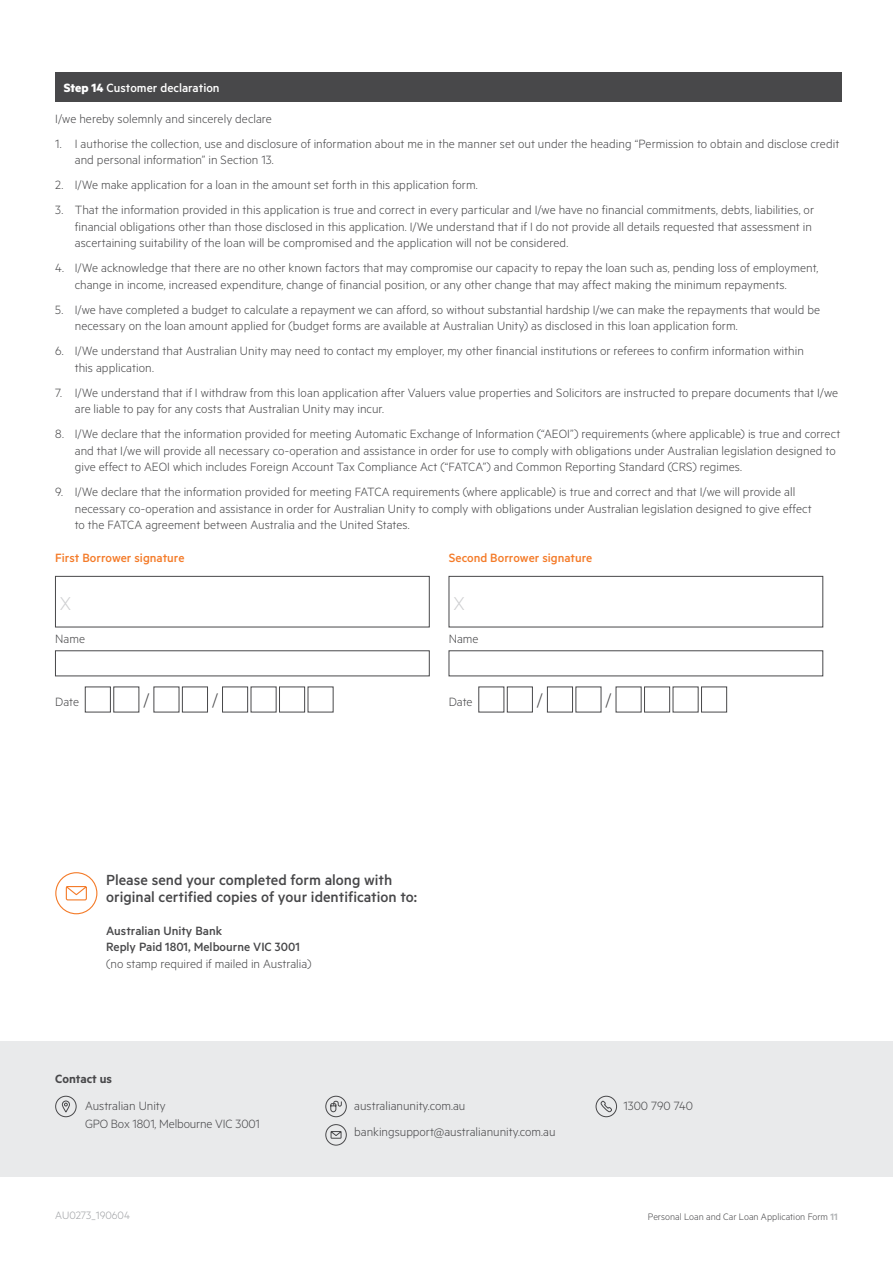
<style>
.page{position:relative;width:893px;height:1263px;background:#fff}
.page>*{position:absolute;margin:0;border:0;box-sizing:border-box;transform-origin:0 0}
.t1{font:300 21px "Metric";color:#cecfd1}
.t2{font:300 19.5px "Metric";color:#48484a}
.t3{font:500 16.5px/16.5px "Metric";color:#48484a}
.t4{font:300 13.5px/16.5px "Metric";letter-spacing:.005em;color:#48484a}
.t5{font:500 13.5px/16.5px "Metric";color:#48484a}
.t6{font:500 13.5px "Metric";color:#f47b29}
.t7{font:500 13.5px "Metric";color:#fff}
.t8{font:600 13.5px "Metric";color:#48484a}
.t9{font:300 12px "Metric";color:#a0a2a5}
.t10{font:300 10.5px "Metric";color:#48484a}
.s1{font-weight:700}
.s2{font-weight:600;color:#b2b4b6}
</style>
<div class="page">
<div style="left:55px;top:72px;width:787px;height:30px;background:#48484a"></div>
<div style="left:55px;top:576px;width:374px;height:51px;border:1px solid #48484a"></div>
<div style="left:449px;top:576px;width:374px;height:51px;border:1px solid #48484a"></div>
<div style="left:85px;top:687px;width:26px;height:25px;background:#fff;border:1px solid #48484a"></div>
<div style="left:182px;top:687px;width:26px;height:25px;background:#fff;border:1px solid #48484a"></div>
<div style="left:222px;top:687px;width:26px;height:25px;background:#fff;border:1px solid #48484a"></div>
<div style="left:279px;top:687px;width:26px;height:25px;background:#fff;border:1px solid #48484a"></div>
<div style="left:507px;top:687px;width:26px;height:25px;background:#fff;border:1px solid #48484a"></div>
<div style="left:547px;top:687px;width:26px;height:25px;background:#fff;border:1px solid #48484a"></div>
<div style="left:644px;top:687px;width:26px;height:25px;background:#fff;border:1px solid #48484a"></div>
<div style="left:701px;top:687px;width:26px;height:25px;background:#fff;border:1px solid #48484a"></div>
<div style="left:0;top:1042px;width:893px;height:135px;background:#e9eaeb"></div>
<svg style="left:55px;top:1096px;width:22px;height:21px"></svg>
<div style="left:326px;top:1096px;width:21px;height:21px;border:1px solid #48484a;border-radius:50%"></div>
<svg style="left:330px;top:1100px;width:12px;height:12px"></svg>
<svg style="left:325px;top:1124px;width:22px;height:22px"></svg>
<svg style="left:595px;top:1096px;width:22px;height:21px"></svg>
<svg style="left:55px;top:872px;width:43px;height:43px"></svg>
<p class="t7" style="left:64px;top:80px;width:157px"><span class="s1">Step 14</span> Customer declaration</p>
<p class="t4" style="left:55px;top:110px;width:218px">I/we hereby solemnly and sincerely declare</p>
<p class="t4" style="left:75px;top:135px;width:766px;text-indent:-19px">1. I authorise the collection, use and disclosure of information about me in the manner set out under the heading “Permission to obtain and disclose credit and personal information” in Section 13.</p>
<p class="t4" style="left:55px;top:176px;width:424px">2. I/We make application for a loan in the amount set forth in this application form.</p>
<p class="t4" style="left:75px;top:201px;width:741px;text-indent:-19px">3. That the information provided in this application is true and correct in every particular and I/we have no financial commitments, debts, liabilities, or financial obligations other than those disclosed in this application. I/We understand that if I do not provide all details requested that assessment in ascertaining suitability of the loan will be compromised and the application will not be considered.</p>
<p class="t4" style="left:75px;top:259px;width:745px;text-indent:-19px">4. I/We acknowledge that there are no other known factors that may compromise our capacity to repay the loan such as, pending loss of employment, change in income, increased expenditure, change of financial position, or any other change that may affect making the minimum repayments.</p>
<p class="t4" style="left:75px;top:301px;width:747px;text-indent:-19px">5. I/we have completed a budget to calculate a repayment we can afford, so without substantial hardship I/we can make the repayments that would be necessary on the loan amount applied for (budget forms are available at Australian Unity) as disclosed in this loan application form.</p>
<p class="t4" style="left:75px;top:342px;width:731px;text-indent:-19px">6. I/We understand that Australian Unity may need to contact my employer, my other financial institutions or referees to confirm information within this application.</p>
<p class="t4" style="left:75px;top:384px;width:765px;text-indent:-19px">7. I/We understand that if I withdraw from this loan application after Valuers value properties and Solicitors are instructed to prepare documents that I/we are liable to pay for any costs that Australian Unity may incur.</p>
<p class="t4" style="left:75px;top:425px;width:767px;text-indent:-19px">8. I/We declare that the information provided for meeting Automatic Exchange of Information (“AEOI”) requirements (where applicable) is true and correct and that I/we will provide all necessary co-operation and assistance in order for use to comply with obligations under Australian legislation designed to give effect to AEOI which includes Foreign Account Tax Compliance Act (“FATCA”) and Common Reporting Standard (CRS) regimes.</p>
<p class="t4" style="left:75px;top:483px;width:739px;text-indent:-19px">9. I/We declare that the information provided for meeting FATCA requirements (where applicable) is true and correct and that I/we will provide all necessary co-operation and assistance in order for Australian Unity to comply with obligations under Australian legislation designed to give effect to the FATCA agreement between Australia and the United States.</p>
<p class="t6" style="left:55px;top:550px;width:131px">First Borrower signature</p>
<p class="t6" style="left:449px;top:550px;width:145px">Second Borrower signature</p>
<h1 class="t1" style="left:60px;top:591px;width:13px">X</h1>
<h1 class="t1" style="left:453px;top:591px;width:13px">X</h1>
<p class="t4" style="left:55px;top:630px;width:31px">Name</p>
<p class="t4" style="left:449px;top:630px;width:31px">Name</p>
<p class="t4" style="left:55px;top:693px;width:25px">Date</p>
<h2 class="t2" style="left:143px;top:689px;width:7px">/</h2>
<h2 class="t2" style="left:212px;top:689px;width:7px">/</h2>
<p class="t4" style="left:449px;top:693px;width:25px">Date</p>
<h2 class="t2" style="left:537px;top:689px;width:7px">/</h2>
<h2 class="t2" style="left:606px;top:689px;width:7px">/</h2>
<p class="t3" style="left:106px;top:871px;width:313px">Please send your completed form along with original certified copies of your identification to:</p>
<p class="t5" style="left:106px;top:922px;width:195px">Australian Unity Bank<br>Reply Paid 1801, Melbourne VIC 3001</p>
<p class="t4" style="left:106px;top:955px;width:207px">(no stamp required if mailed in Australia)</p>
<p class="t8" style="left:55px;top:1071px;width:58px">Contact us</p>
<p class="t4" style="left:85px;top:1096px;width:176px;line-height:18px">Australian Unity<br>GPO Box 1801, Melbourne VIC 3001</p>
<p class="t4" style="left:354px;top:1092px;width:203px;line-height:26.5px">australianunity.com.au bankingsupport@australianunity.com.au</p>
<p class="t4" style="left:623px;top:1097px;width:71px">1300 790 740</p>
<p class="t9" style="left:55px;top:1208px;width:76px">AU0273_190604</p>
<p class="t10" style="left:648px;top:1210px;width:191px">Personal Loan and Car Loan Application Form <span class="s2">11</span></p>
</div>
